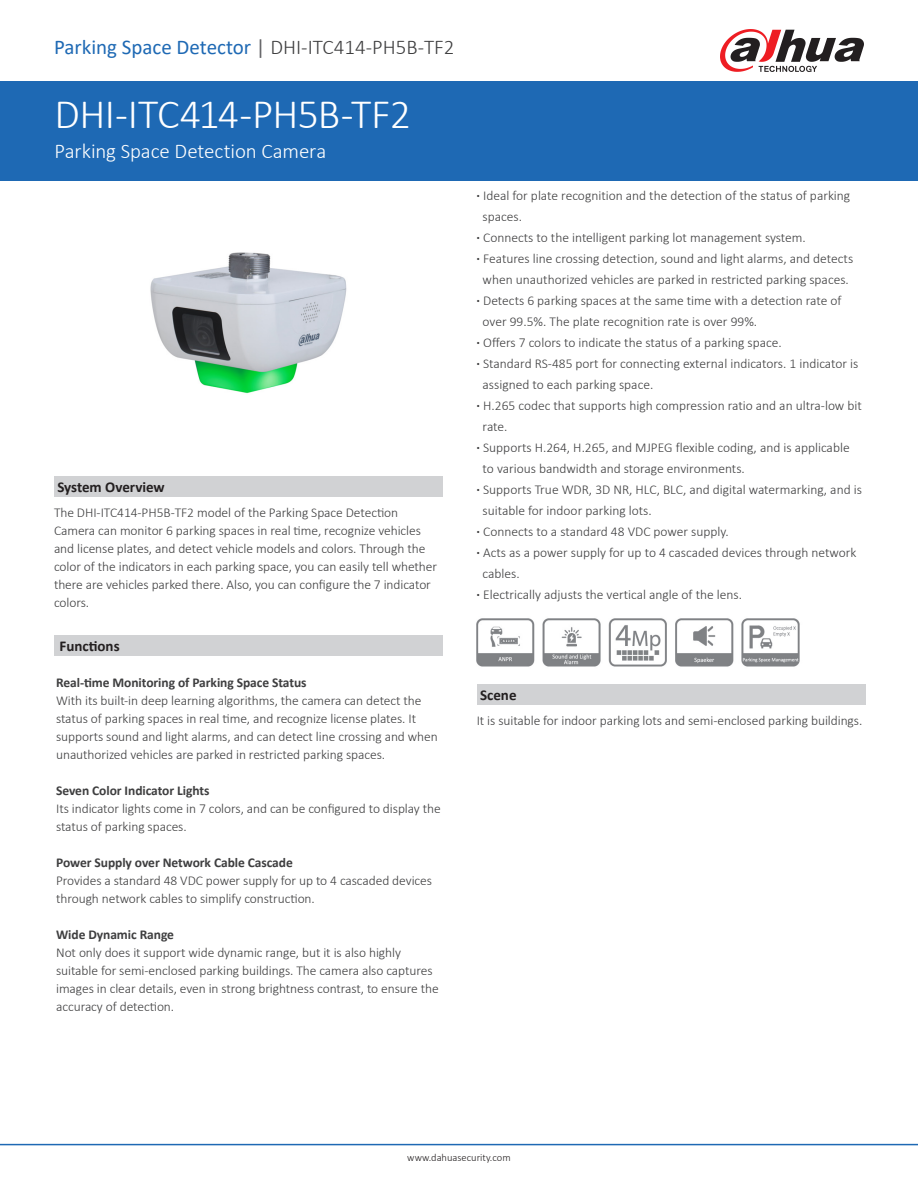
<style>
.page{position:relative;width:918px;height:1188px;background:#fff}
.page>*{position:absolute;margin:0;border:0;box-sizing:border-box;transform-origin:0 0}
.t1{font:300 42px "Calibri";letter-spacing:-.02em;color:#fff}
.t2{font:21px "Calibri";color:#1e69b4}
.t3{font:300 21px "Calibri";letter-spacing:-.005em;color:#fff}
.t4{font:700 15px "Calibri";color:#231f20}
.t5{font:300 13.5px/18px "Calibri";letter-spacing:-.005em;color:#3e3e3f}
.t6{font:700 13.5px "Calibri";letter-spacing:-.005em;color:#3e3e3f}
.t7{font:300 10.5px "Calibri";color:#231f20}
.s1{color:#636366}
.s2{font-weight:300;color:#3e3e3f}
.s3{font-weight:700}
</style>
<div class="page">
<div style="left:0;top:81px;width:918px;height:100px;background:#1e69b4"></div>
<hr style="left:0;top:1144px;width:918px;height:1px;background:#1e69b4">
<svg style="left:720px;top:29px;width:144px;height:43px"></svg>
<div style="left:54px;top:476px;width:389px;height:21px;background:#d1d2d4"></div>
<div style="left:54px;top:635px;width:389px;height:21px;background:#d1d2d4"></div>
<div style="left:477px;top:684px;width:389px;height:21px;background:#d1d2d4"></div>
<img style="left:150px;top:252px;width:197px;height:142px">
<img style="left:476px;top:618px;width:324px;height:49px">
<p class="t2" style="left:54px;top:33px;width:402px">Parking Space Detector <span class="s1">|</span> <span class="s2">DHI-ITC414-PH5B-TF2</span></p>
<p class="t1" style="left:55px;top:88px;width:358px">DHI-ITC414-PH5B-TF2</p>
<p class="t3" style="left:55px;top:138px;width:273px">Parking Space Detection Camera</p>
<p class="t4" style="left:57px;top:476px;width:109px">System Overview</p>
<p class="t5" style="left:54px;top:503px;width:385px">The DHI-ITC414-PH5B-TF2 model of the Parking Space Detection Camera can monitor 6 parking spaces in real time, recognize vehicles and license plates, and detect vehicle models and colors. Through the color of the indicators in each parking space, you can easily tell whether there are vehicles parked there. Also, you can configure the 7 indicator colors.</p>
<p class="t4" style="left:60px;top:635px;width:62px">Functions</p>
<p class="t6" style="left:56px;top:673px;width:252px">Real-time Monitoring of Parking Space Status</p>
<p class="t5" style="left:56px;top:691px;width:383px">With its built-in deep learning algorithms, the camera can detect the status of parking spaces in real time, and recognize license plates. It supports sound and light alarms, and can detect line crossing and when unauthorized vehicles are parked in restricted parking spaces.</p>
<p class="t6" style="left:56px;top:781px;width:155px">Seven Color Indicator Lights</p>
<p class="t5" style="left:56px;top:799px;width:386px">Its indicator lights come in 7 colors, and can be configured to display the status of parking spaces.</p>
<p class="t6" style="left:56px;top:853px;width:238px">Power Supply over Network Cable Cascade</p>
<p class="t5" style="left:56px;top:871px;width:377px">Provides a standard 48 VDC power supply for up to 4 cascaded devices through network cables to simplify construction.</p>
<p class="t6" style="left:56px;top:925px;width:119px">Wide Dynamic Range</p>
<p class="t5" style="left:56px;top:943px;width:384px">Not only does it support wide dynamic range, but it is also highly suitable for semi-enclosed parking buildings. The camera also captures images in clear details, even in strong brightness contrast, to ensure the accuracy of detection.</p>
<p class="t5" style="left:477px;top:186px;width:375px"><span class="s3">·</span> Ideal for plate recognition and the detection of the status of parking</p>
<p class="t5" style="left:483px;top:207px;width:41px">spaces.</p>
<p class="t5" style="left:477px;top:228px;width:331px"><span class="s3">·</span> Connects to the intelligent parking lot management system.</p>
<p class="t5" style="left:477px;top:249px;width:378px"><span class="s3">·</span> Features line crossing detection, sound and light alarms, and detects</p>
<p class="t5" style="left:483px;top:270px;width:368px">when unauthorized vehicles are parked in restricted parking spaces.</p>
<p class="t5" style="left:477px;top:291px;width:366px"><span class="s3">·</span> Detects 6 parking spaces at the same time with a detection rate of</p>
<p class="t5" style="left:483px;top:312px;width:276px">over 99.5%. The plate recognition rate is over 99%.</p>
<p class="t5" style="left:477px;top:333px;width:307px"><span class="s3">·</span> Offers 7 colors to indicate the status of a parking space.</p>
<p class="t5" style="left:477px;top:354px;width:383px"><span class="s3">·</span> Standard RS-485 port for connecting external indicators. 1 indicator is</p>
<p class="t5" style="left:483px;top:375px;width:172px">assigned to each parking space.</p>
<p class="t5" style="left:477px;top:396px;width:387px"><span class="s3">·</span> H.265 codec that supports high compression ratio and an ultra-low bit</p>
<p class="t5" style="left:483px;top:417px;width:26px">rate.</p>
<p class="t5" style="left:477px;top:438px;width:375px"><span class="s3">·</span> Supports H.264, H.265, and MJPEG flexible coding, and is applicable</p>
<p class="t5" style="left:483px;top:459px;width:264px">to various bandwidth and storage environments.</p>
<p class="t5" style="left:477px;top:480px;width:387px"><span class="s3">·</span> Supports True WDR, 3D NR, HLC, BLC, and digital watermarking, and is</p>
<p class="t5" style="left:483px;top:501px;width:171px">suitable for indoor parking lots.</p>
<p class="t5" style="left:477px;top:522px;width:254px"><span class="s3">·</span> Connects to a standard 48 VDC power supply.</p>
<p class="t5" style="left:477px;top:543px;width:381px"><span class="s3">·</span> Acts as a power supply for up to 4 cascaded devices through network</p>
<p class="t5" style="left:483px;top:564px;width:39px">cables.</p>
<p class="t5" style="left:477px;top:585px;width:267px"><span class="s3">·</span> Electrically adjusts the vertical angle of the lens.</p>
<p class="t4" style="left:480px;top:684px;width:38px">Scene</p>
<p class="t5" style="left:477px;top:711px;width:387px">It is suitable for indoor parking lots and semi-enclosed parking buildings.</p>
<p class="t7" style="left:407px;top:1151px;width:105px">www.dahuasecurity.com</p>
</div>
